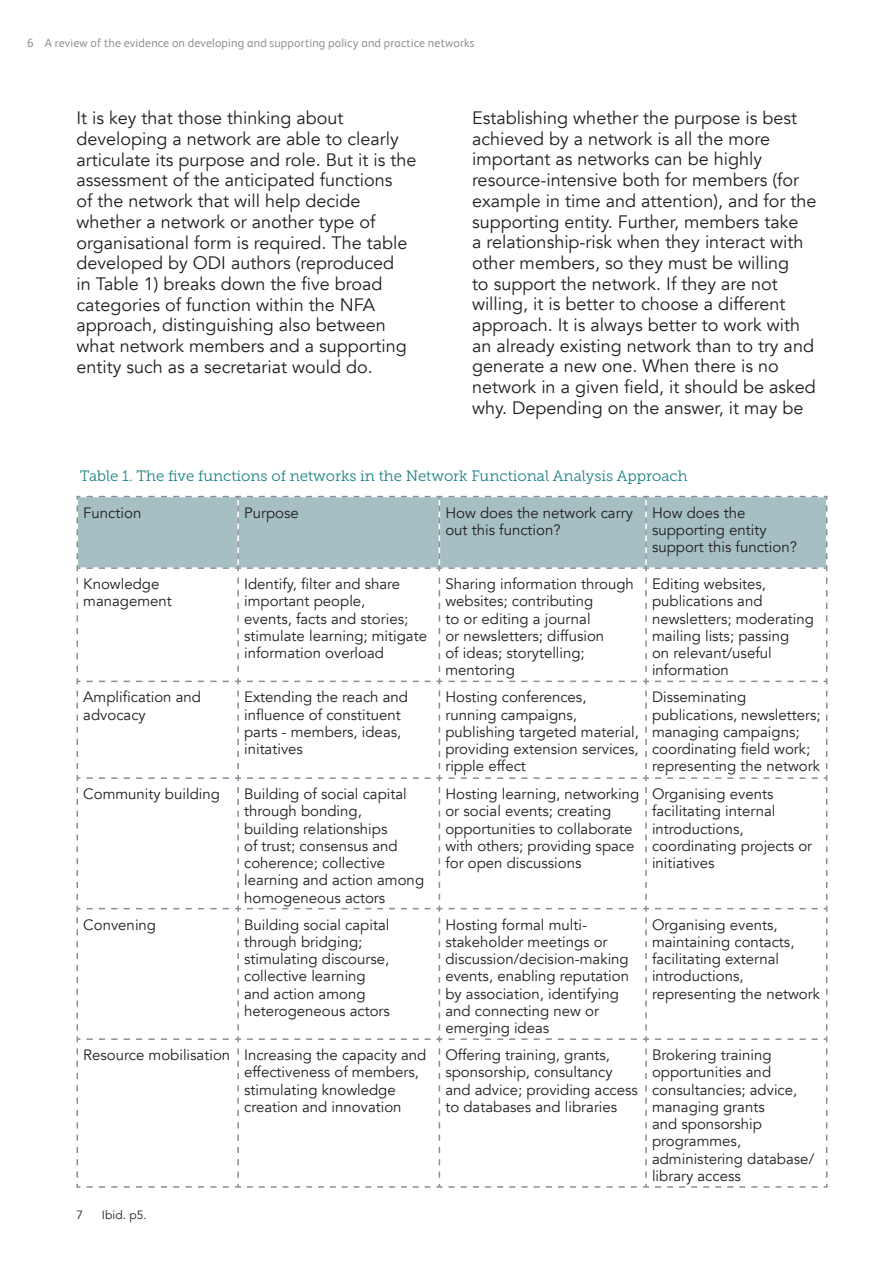
<style>
.page{position:relative;width:893px;height:1263px;background:#fff}
.page>*{position:absolute;margin:0;border:0;box-sizing:border-box;transform-origin:0 0}
.Body_Text{font:18px/20.7px "Avenir";color:#231f20}
.Body_Text_copy{font:15px/17.2px "Avenir";color:#231f20}
.Body_Text-2{font:15px "Museo Slab 300";color:#1d8184}
.t1{font:12px "FS Albert";letter-spacing:.015em;color:#939598}
.Footnote_text{font:12px "Avenir";color:#231f20}
</style>
<div class="page">
<div style="left:241px;top:497px;width:585px;height:70px;background:#a6bfc3"></div>
<hr style="left:439px;top:497px;width:1px;height:71px;background:#fff">
<hr style="left:645px;top:497px;width:2px;height:71px;background:#fff">
<div style="left:247px;top:496px;width:195px;height:63px;background:#a6bfc3"></div>
<div style="left:448px;top:495px;width:380px;height:64px;background:#a6bfc3"></div>
<svg style="left:76px;top:495px;width:165px;height:177px"></svg>
<svg style="left:247px;top:565px;width:195px;height:107px"></svg>
<svg style="left:448px;top:565px;width:201px;height:107px"></svg>
<svg style="left:655px;top:565px;width:172px;height:107px"></svg>
<svg style="left:77px;top:678px;width:3px;height:91px"></svg>
<svg style="left:87px;top:678px;width:154px;height:91px"></svg>
<svg style="left:247px;top:678px;width:195px;height:91px"></svg>
<svg style="left:448px;top:678px;width:201px;height:91px"></svg>
<svg style="left:655px;top:678px;width:172px;height:91px"></svg>
<svg style="left:77px;top:775px;width:3px;height:125px"></svg>
<svg style="left:87px;top:775px;width:154px;height:125px"></svg>
<svg style="left:247px;top:775px;width:195px;height:125px"></svg>
<svg style="left:448px;top:775px;width:201px;height:125px"></svg>
<svg style="left:655px;top:775px;width:172px;height:125px"></svg>
<svg style="left:77px;top:906px;width:3px;height:124px"></svg>
<svg style="left:87px;top:906px;width:154px;height:124px"></svg>
<svg style="left:247px;top:906px;width:195px;height:124px"></svg>
<svg style="left:448px;top:906px;width:201px;height:124px"></svg>
<svg style="left:655px;top:906px;width:172px;height:124px"></svg>
<svg style="left:87px;top:1036px;width:154px;height:142px"></svg>
<svg style="left:247px;top:1036px;width:195px;height:142px"></svg>
<svg style="left:448px;top:1036px;width:201px;height:142px"></svg>
<svg style="left:655px;top:1036px;width:172px;height:142px"></svg>
<svg style="left:76px;top:1036px;width:4px;height:152px"></svg>
<svg style="left:87px;top:1184px;width:154px;height:4px"></svg>
<svg style="left:247px;top:1184px;width:195px;height:4px"></svg>
<svg style="left:448px;top:1184px;width:380px;height:4px"></svg>
<p class="t1" style="left:27px;top:36px;width:449px">6 A review of the evidence on developing and supporting policy and practice networks</p>
<p class="Body_Text" style="left:77px;top:108px;width:341px">It is key that those thinking about developing a network are able to clearly articulate its purpose and role. But it is the assessment of the anticipated functions<br>of the network that will help decide whether a network or another type of organisational form is required. The table developed by ODI authors (reproduced<br>in Table 1) breaks down the five broad categories of function within the NFA approach, distinguishing also between what network members and a supporting entity such as a secretariat would do.</p>
<p class="Body_Text" style="left:472px;top:108px;width:346px">Establishing whether the purpose is best achieved by a network is all the more important as networks can be highly resource-intensive both for members (for example in time and attention), and for the supporting entity. Further, members take<br>a relationship-risk when they interact with other members, so they must be willing<br>to support the network. If they are not willing, it is better to choose a different approach. It is always better to work with an already existing network than to try and generate a new one. When there is no network in a given field, it should be asked why. Depending on the answer, it may be</p>
<p class="Body_Text-2" style="left:77px;top:460px;width:288px">Network Functional Analysis Approach<sup>7</sup></p>
<p class="Body_Text-2" style="left:80px;top:468px;width:609px">Table 1. The five functions of networks in the Network Functional Analysis Approach</p>
<p class="Body_Text_copy" style="left:83px;top:504px;width:60px">Function</p>
<p class="Body_Text_copy" style="left:244px;top:504px;width:56px">Purpose</p>
<p class="Body_Text_copy" style="left:445px;top:504px;width:189px">How does the network carry out this function?</p>
<p class="Body_Text_copy" style="left:652px;top:504px;width:146px">How does the supporting entity support this function?</p>
<p class="Body_Text_copy" style="left:83px;top:576px;width:90px">Knowledge management</p>
<p class="Body_Text_copy" style="left:244px;top:576px;width:184px">Identify, filter and share important people,<br>events, facts and stories; stimulate learning; mitigate information overload</p>
<p class="Body_Text_copy" style="left:445px;top:576px;width:190px">Sharing information through websites; contributing<br>to or editing a journal<br>or newsletters; diffusion<br>of ideas; storytelling; mentoring</p>
<p class="Body_Text_copy" style="left:652px;top:576px;width:163px">Editing websites, publications and newsletters; moderating mailing lists; passing<br>on relevant/useful information</p>
<p class="Body_Text_copy" style="left:83px;top:689px;width:119px">Amplification and advocacy</p>
<p class="Body_Text_copy" style="left:244px;top:689px;width:165px">Extending the reach and influence of constituent parts - members, ideas, initatives</p>
<p class="Body_Text_copy" style="left:445px;top:689px;width:195px">Hosting conferences, running campaigns, publishing targeted material, providing extension services, ripple effect</p>
<p class="Body_Text_copy" style="left:652px;top:689px;width:170px">Disseminating publications, newsletters; managing campaigns; coordinating field work; representing the network</p>
<p class="Body_Text_copy" style="left:83px;top:786px;width:138px">Community building</p>
<p class="Body_Text_copy" style="left:244px;top:786px;width:182px">Building of social capital through bonding,<br>building relationships<br>of trust; consensus and coherence; collective learning and action among homogeneous actors</p>
<p class="Body_Text_copy" style="left:445px;top:786px;width:195px">Hosting learning, networking or social events; creating opportunities to collaborate with others; providing space for open discussions</p>
<p class="Body_Text_copy" style="left:652px;top:786px;width:162px">Organising events facilitating internal introductions, coordinating projects or initiatives</p>
<p class="Body_Text_copy" style="left:83px;top:916px;width:74px">Convening</p>
<p class="Body_Text_copy" style="left:244px;top:916px;width:147px">Building social capital through bridging; stimulating discourse, collective learning and action among heterogeneous actors</p>
<p class="Body_Text_copy" style="left:445px;top:916px;width:185px">Hosting formal multi&shy;stakeholder meetings or discussion/decision-making events, enabling reputation by association, identifying and connecting new or emerging ideas</p>
<p class="Body_Text_copy" style="left:652px;top:916px;width:170px">Organising events, maintaining contacts, facilitating external introductions, representing the network</p>
<p class="Body_Text_copy" style="left:83px;top:1047px;width:148px">Resource mobilisation</p>
<p class="Body_Text_copy" style="left:244px;top:1047px;width:184px">Increasing the capacity and effectiveness of members, stimulating knowledge creation and innovation</p>
<p class="Body_Text_copy" style="left:445px;top:1047px;width:194px">Offering training, grants, sponsorship, consultancy and advice; providing access to databases and libraries</p>
<p class="Body_Text_copy" style="left:652px;top:1047px;width:164px">Brokering training opportunities and consultancies; advice, managing grants<br>and sponsorship programmes, administering database/ library access</p>
<p class="Footnote_text" style="left:77px;top:1208px;width:8px">7</p>
<p class="Footnote_text" style="left:102px;top:1208px;width:46px">Ibid. p5.</p>
</div>
